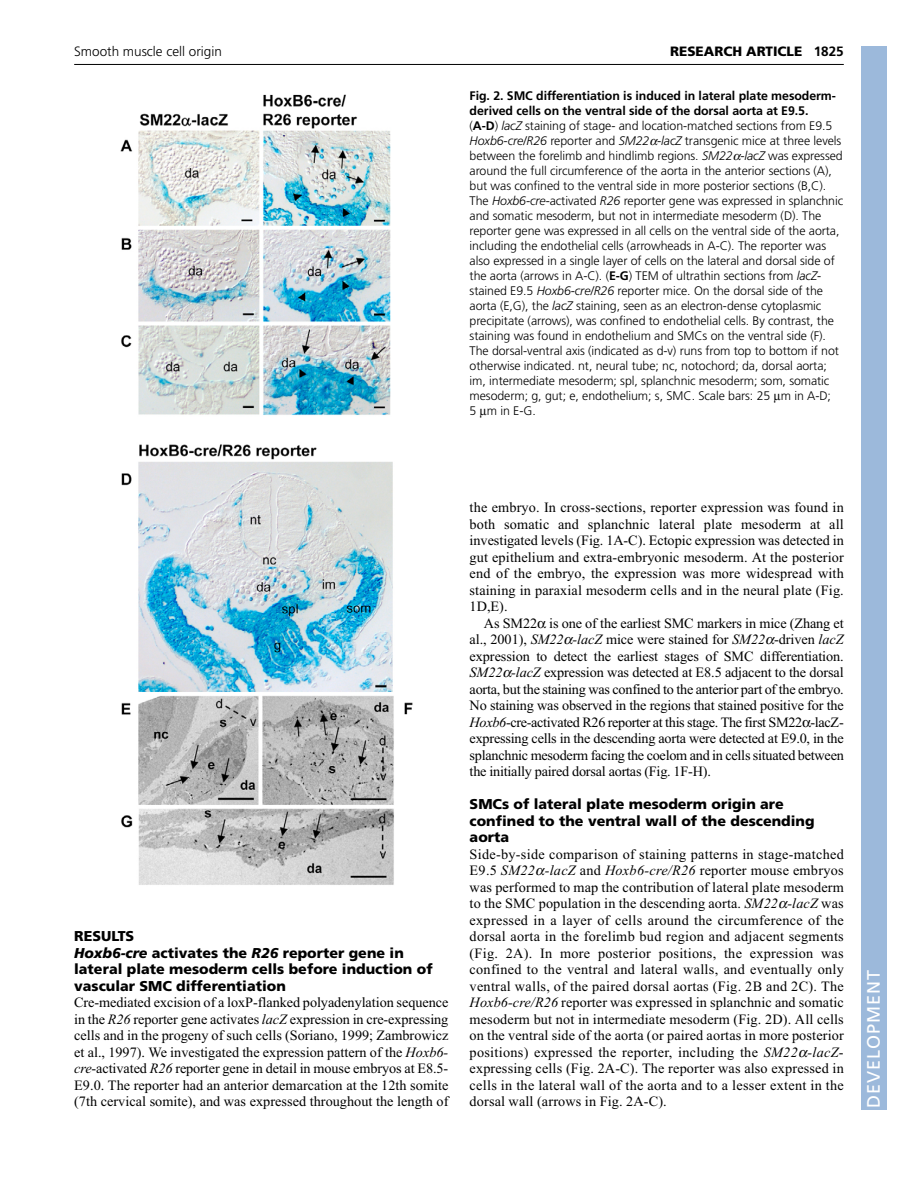
<style>
.page{position:relative;width:918px;height:1188px;background:#fff}
.page>*{position:absolute;margin:0;border:0;box-sizing:border-box;transform-origin:0 0}
.t1{font:18px "Frutiger LT Std";letter-spacing:.055em;color:#fff}
.t2{font:14.25px/16.5px "Times New Roman";color:#000;text-align:justify}
.t3{font:900 14.25px/16.5px "Frutiger LT Std";color:#000}
.t4{font:300 13.5px "Frutiger LT Std";color:#000}
.t5{font:900 13.5px "Frutiger LT Std";color:#000}
.t6{font:300 12.3px/15px "Frutiger LT Std";letter-spacing:-.005em;color:#000}
.s1{font-weight:700}
.s2{font-style:italic}
</style>
<div class="page">
<hr style="left:74px;top:64px;width:770px;height:1px;background:#000">
<img style="left:120px;top:94px;width:293px;height:791px">
<div style="left:861px;top:46px;width:25px;height:1064px;background:#9cb9db"></div>
<p class="t4" style="left:74px;top:46px;width:149px">Smooth muscle cell origin</p>
<p class="t5" style="left:670px;top:46px;width:175px">RESEARCH ARTICLE <span class="s1">1825</span></p>
<p class="t6" style="left:470px;top:89px;width:375px"><span class="s1">Fig. 2. SMC differentiation is induced in lateral plate mesoderm&shy;derived cells on the ventral side of the dorsal aorta at E9.5.<br></span>(<span class="s1">A-D</span>) <span class="s2">lacZ</span> staining of stage- and location-matched sections from E9.5<br><span class="s2">Hoxb6-cre/R26</span> reporter and <span class="s2">SM22 -lacZ</span> transgenic mice at three levels between the forelimb and hindlimb regions. <span class="s2">SM22 -lacZ</span> was expressed around the full circumference of the aorta in the anterior sections (A), but was confined to the ventral side in more posterior sections (B,C).<br>The <span class="s2">Hoxb6-cre</span>-activated <span class="s2">R26</span> reporter gene was expressed in splanchnic and somatic mesoderm, but not in intermediate mesoderm (D). The reporter gene was expressed in all cells on the ventral side of the aorta, including the endothelial cells (arrowheads in A-C). The reporter was also expressed in a single layer of cells on the lateral and dorsal side of the aorta (arrows in A-C). (<span class="s1">E-G</span>) TEM of ultrathin sections from <span class="s2">lacZ&shy;</span>stained E9.5 <span class="s2">Hoxb6-cre/R26</span> reporter mice. On the dorsal side of the aorta (E,G), the <span class="s2">lacZ</span> staining, seen as an electron-dense cytoplasmic precipitate (arrows), was confined to endothelial cells. By contrast, the staining was found in endothelium and SMCs on the ventral side (F).<br>The dorsal-ventral axis (indicated as d-v) runs from top to bottom if not otherwise indicated. nt, neural tube; nc, notochord; da, dorsal aorta; im, intermediate mesoderm; spl, splanchnic mesoderm; som, somatic mesoderm; g, gut; e, endothelium; s, SMC. Scale bars: 25 m in A-D;<br>5 m in E-G.</p>
<p class="t3" style="left:74px;top:929px;width:360px">RESULTS<br><span class="s2">Hoxb6-cre</span> activates the <span class="s2">R26</span> reporter gene in lateral plate mesoderm cells before induction of vascular SMC differentiation</p>
<p class="t2" style="left:74px;top:996px;width:376px">Cre-mediated excision of a loxP-flanked polyadenylation sequence in the <span class="s2">R26</span> reporter gene activates <span class="s2">lacZ</span> expression in cre-expressing cells and in the progeny of such cells (Soriano, 1999; Zambrowicz et al., 1997). We investigated the expression pattern of the <span class="s2">Hoxb6- cre</span>-activated <span class="s2">R26</span> reporter gene in detail in mouse embryos at E8.5- E9.0. The reporter had an anterior demarcation at the 12th somite (7th cervical somite), and was expressed throughout the length of</p>
<p class="t2" style="left:470px;top:501px;width:376px">the embryo. In cross-sections, reporter expression was found in both somatic and splanchnic lateral plate mesoderm at all investigated levels (Fig. 1A-C). Ectopic expression was detected in gut epithelium and extra-embryonic mesoderm. At the posterior end of the embryo, the expression was more widespread with staining in paraxial mesoderm cells and in the neural plate (Fig.<br>1D,E).</p>
<p class="t2" style="left:470px;top:616px;width:376px;text-indent:14px">As SM22 is one of the earliest SMC markers in mice (Zhang et al., 2001), <span class="s2">SM22 -lacZ</span> mice were stained for <span class="s2">SM22</span> -driven <span class="s2">lacZ </span>expression to detect the earliest stages of SMC differentiation.<br><span class="s2">SM22 -lacZ</span> expression was detected at E8.5 adjacent to the dorsal aorta, but the staining was confined to the anterior part of the embryo.<br>No staining was observed in the regions that stained positive for the <span class="s2">Hoxb6</span>-cre-activated R26 reporter at this stage. The first SM22 -lacZ&shy;expressing cells in the descending aorta were detected at E9.0, in the splanchnic mesoderm facing the coelom and in cells situated between the initially paired dorsal aortas (Fig. 1F-H).</p>
<p class="t3" style="left:470px;top:797px;width:346px">SMCs of lateral plate mesoderm origin are confined to the ventral wall of the descending aorta</p>
<p class="t2" style="left:470px;top:847px;width:376px">Side-by-side comparison of staining patterns in stage-matched E9.5 <span class="s2">SM22 -lacZ</span> and <span class="s2">Hoxb6-cre/R26</span> reporter mouse embryos was performed to map the contribution of lateral plate mesoderm to the SMC population in the descending aorta. <span class="s2">SM22 -lacZ</span> was expressed in a layer of cells around the circumference of the dorsal aorta in the forelimb bud region and adjacent segments (Fig. 2A). In more posterior positions, the expression was confined to the ventral and lateral walls, and eventually only ventral walls, of the paired dorsal aortas (Fig. 2B and 2C). The <span class="s2">Hoxb6-cre/R26</span> reporter was expressed in splanchnic and somatic mesoderm but not in intermediate mesoderm (Fig. 2D). All cells on the ventral side of the aorta (or paired aortas in more posterior positions) expressed the reporter, including the <span class="s2">SM22 -lacZ&shy;</span>expressing cells (Fig. 2A-C). The reporter was also expressed in cells in the lateral wall of the aorta and to a lesser extent in the dorsal wall (arrows in Fig. 2A-C).</p>
<p class="t1" style="left:863px;top:1108px;width:140px;rotate:-90deg">DEVELOPMENT</p>
</div>
